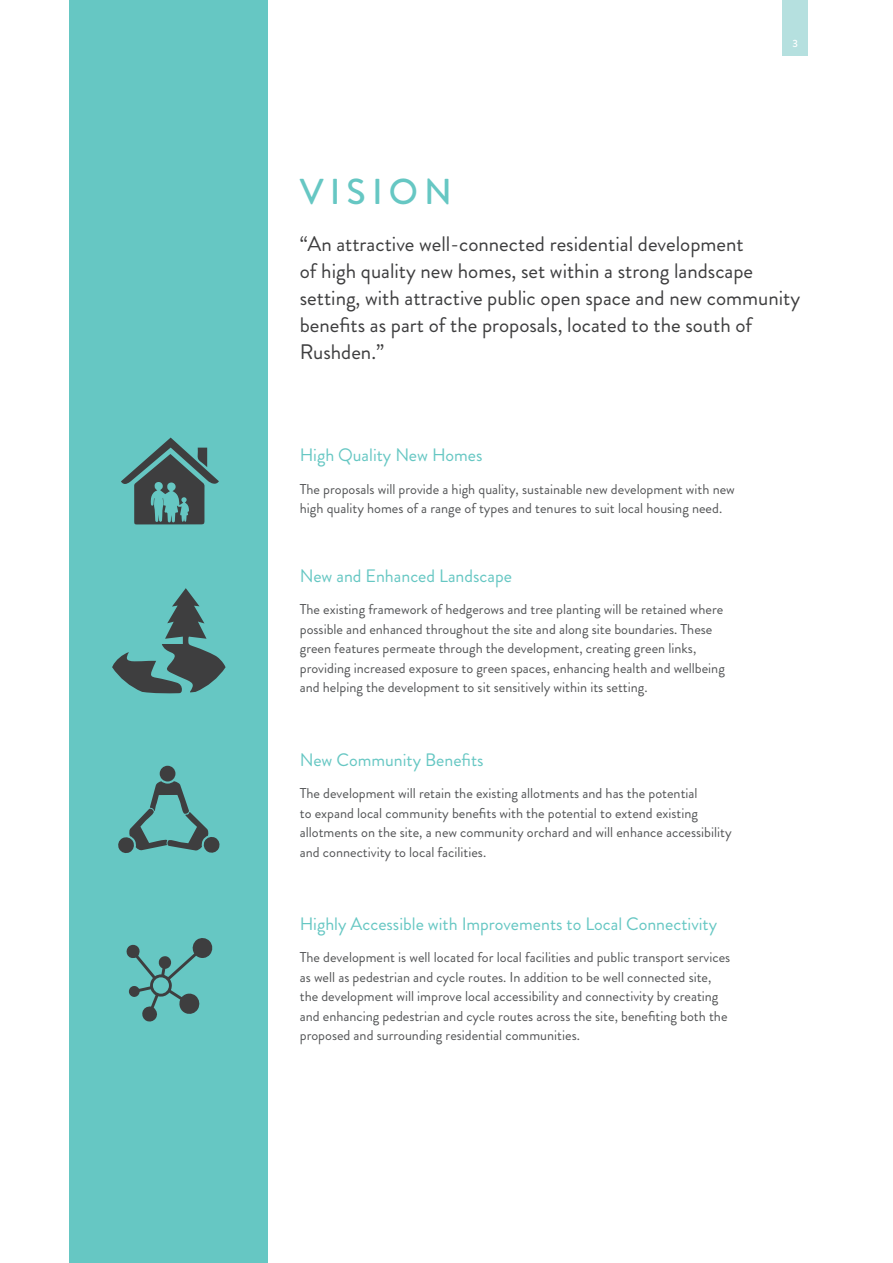
<style>
.page{position:relative;width:893px;height:1263px;background:#fff}
.page>*{position:absolute;margin:0;border:0;box-sizing:border-box;transform-origin:0 0}
._28548_heads_1{font:500 36px "Brandon Grotesque";letter-spacing:.17em;color:#66c7c3}
._28548_intro_para{font:21px/27px "Brandon Grotesque";color:#3e3e3f}
._28548_intro_para-2{font:18px "Brandon Grotesque";color:#66c7c3}
._28548_bullets_1{font:14.25px/19.5px "Brandon Grotesque";color:#545557}
._28548_intro_para-3{font:14.25px/19.5px "Brandon Grotesque";color:#545557}
.t1{font:500 10.5px "Brandon Grotesque";color:#fff}
</style>
<div class="page">
<div style="left:69px;top:0;width:199px;height:1263px;background:#66c7c3"></div>
<svg style="left:112px;top:588px;width:114px;height:105px"></svg>
<svg style="left:126px;top:938px;width:87px;height:84px"></svg>
<svg style="left:121px;top:438px;width:98px;height:86px"></svg>
<svg style="left:118px;top:766px;width:102px;height:87px"></svg>
<div style="left:782px;top:0;width:26px;height:55px;background:#b5e0df"></div>
<p class="t1" style="left:792px;top:36px;width:7px">3</p>
<p class="_28548_heads_1" style="left:300px;top:167px;width:154px">VISION</p>
<p class="_28548_intro_para" style="left:300px;top:230px;width:502px">“An attractive well-connected residential development<br>of high quality new homes, set within a strong landscape setting, with attractive public open space and new community benefits as part of the proposals, located to the south of Rushden.”</p>
<p class="_28548_intro_para-2" style="left:300px;top:443px;width:184px">High Quality New Homes</p>
<p class="_28548_intro_para-3" style="left:300px;top:479px;width:436px">The proposals will provide a high quality, sustainable new development with new high quality homes of a range of types and tenures to suit local housing need.</p>
<p class="_28548_intro_para-2" style="left:300px;top:563px;width:214px">New and Enhanced Landscape</p>
<p class="_28548_bullets_1" style="left:300px;top:600px;width:427px">The existing framework of hedgerows and tree planting will be retained where possible and enhanced throughout the site and along site boundaries. These green features permeate through the development, creating green links, providing increased exposure to green spaces, enhancing health and wellbeing and helping the development to sit sensitively within its setting.</p>
<p class="_28548_intro_para-2" style="left:300px;top:747px;width:185px">New Community Benefits</p>
<p class="_28548_bullets_1" style="left:300px;top:784px;width:433px">The development will retain the existing allotments and has the potential<br>to expand local community benefits with the potential to extend existing allotments on the site, a new community orchard and will enhance accessibility and connectivity to local facilities.</p>
<p class="_28548_intro_para-2" style="left:300px;top:911px;width:419px">Highly Accessible with Improvements to Local Connectivity</p>
<p class="_28548_bullets_1" style="left:300px;top:948px;width:432px">The development is well located for local facilities and public transport services as well as pedestrian and cycle routes. In addition to be well connected site, the development will improve local accessibility and connectivity by creating and enhancing pedestrian and cycle routes across the site, benefiting both the proposed and surrounding residential communities.</p>
</div>
